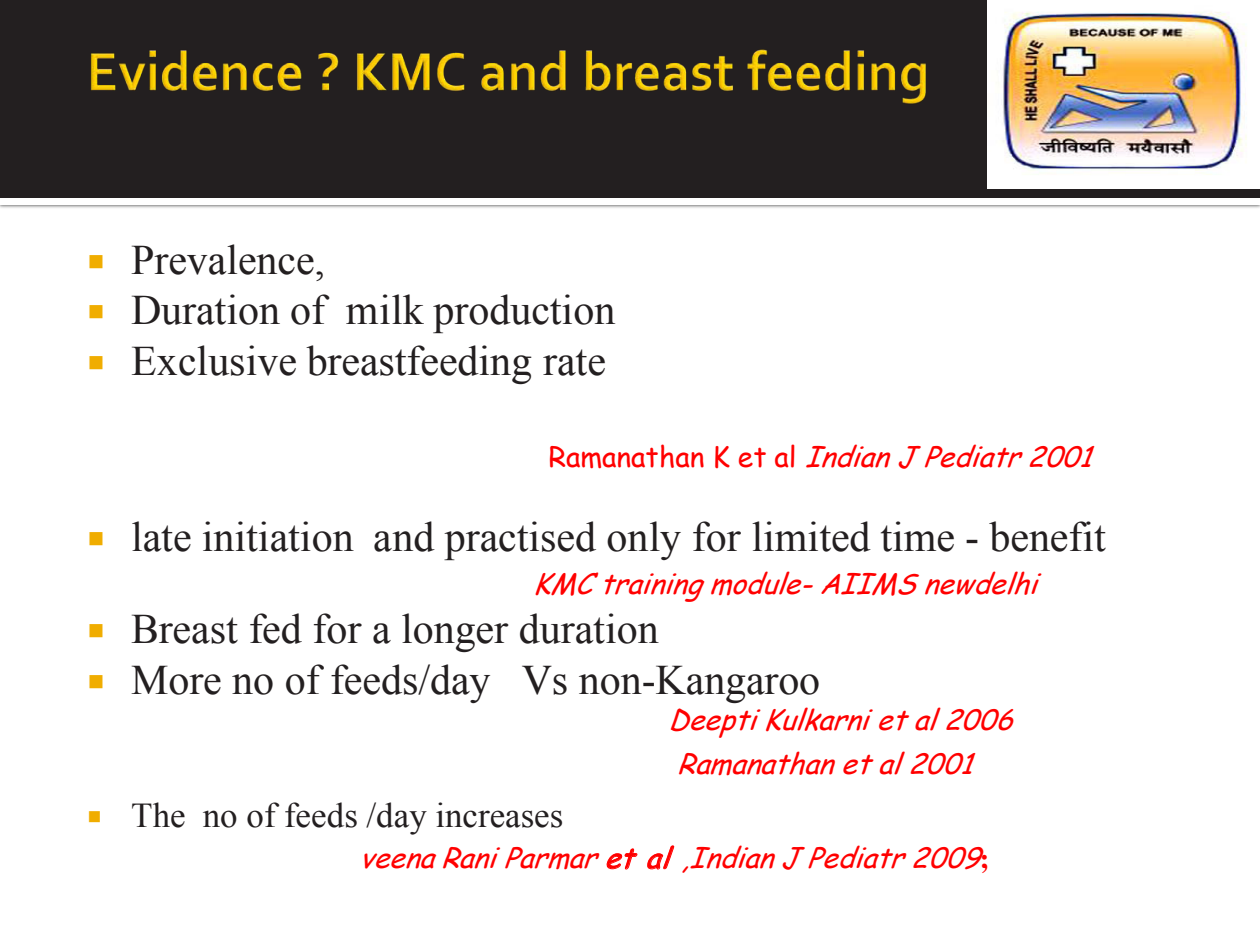
<style>
.page{position:relative;width:1260px;height:945px;background:#fff}
.page>*{position:absolute;margin:0;border:0;box-sizing:border-box;transform-origin:0 0}
.t1{font:42px "Times New Roman";color:#231f20}
.t2{font:34.82px "Times New Roman";color:#231f20}
.t3{font:italic 28.18px/43.8px "Comic Sans MS";color:#f00}
.s1{color:#f0ad00}
.s2{font-style:normal}
.s3{font-family:"Times";font-weight:700;font-style:normal}
</style>
<div class="page">
<svg style="left:625px;top:205px;width:10px;height:4px"></svg>
<div style="left:0;top:0;width:1260px;height:198px;background:#231f20"></div>
<img style="left:90px;top:49px;width:836px;height:55px">
<svg style="left:606px;top:845px;width:69px;height:25px"></svg>
<img style="left:987px;top:0;width:273px;height:189px">
<p class="t1" style="left:87px;top:232px;width:240px"><span class="s1">○</span> Prevalence,</p>
<p class="t1" style="left:87px;top:282px;width:530px"><span class="s1">○</span> Duration of milk production</p>
<p class="t1" style="left:87px;top:332px;width:521px"><span class="s1">○</span> Exclusive breastfeeding rate</p>
<p class="t3" style="left:549px;top:434px;width:558px"><span class="s2">Ramanat han K et a l</span> IndianJPediatr2001</p>
<p class="t1" style="left:87px;top:509px;width:1020px"><span class="s1">○</span> late initiation and practised only for limited time - benefit</p>
<p class="t3" style="left:533px;top:561px;width:519px">KMC training module- AIIMS newdelhi</p>
<p class="t1" style="left:87px;top:601px;width:573px"><span class="s1">○</span> Breast fed for a longer duration</p>
<p class="t1" style="left:87px;top:652px;width:735px"><span class="s1">○</span> More no of feeds/day Vs non-Kangaroo</p>
<p class="t3" style="left:677px;top:697px;width:350px;text-indent:-9px">Deepti Kulkarni et al 2006<br>Ramanathan et al 2001</p>
<p class="t2" style="left:87px;top:792px;width:478px"><span class="s1">○</span> The no of feeds /day increases</p>
<p class="t3" style="left:360px;top:835px;width:635px">veena Rani Parmar et al ,Indian J Pediatr 2009<span class="s3">;</span></p>
</div>
